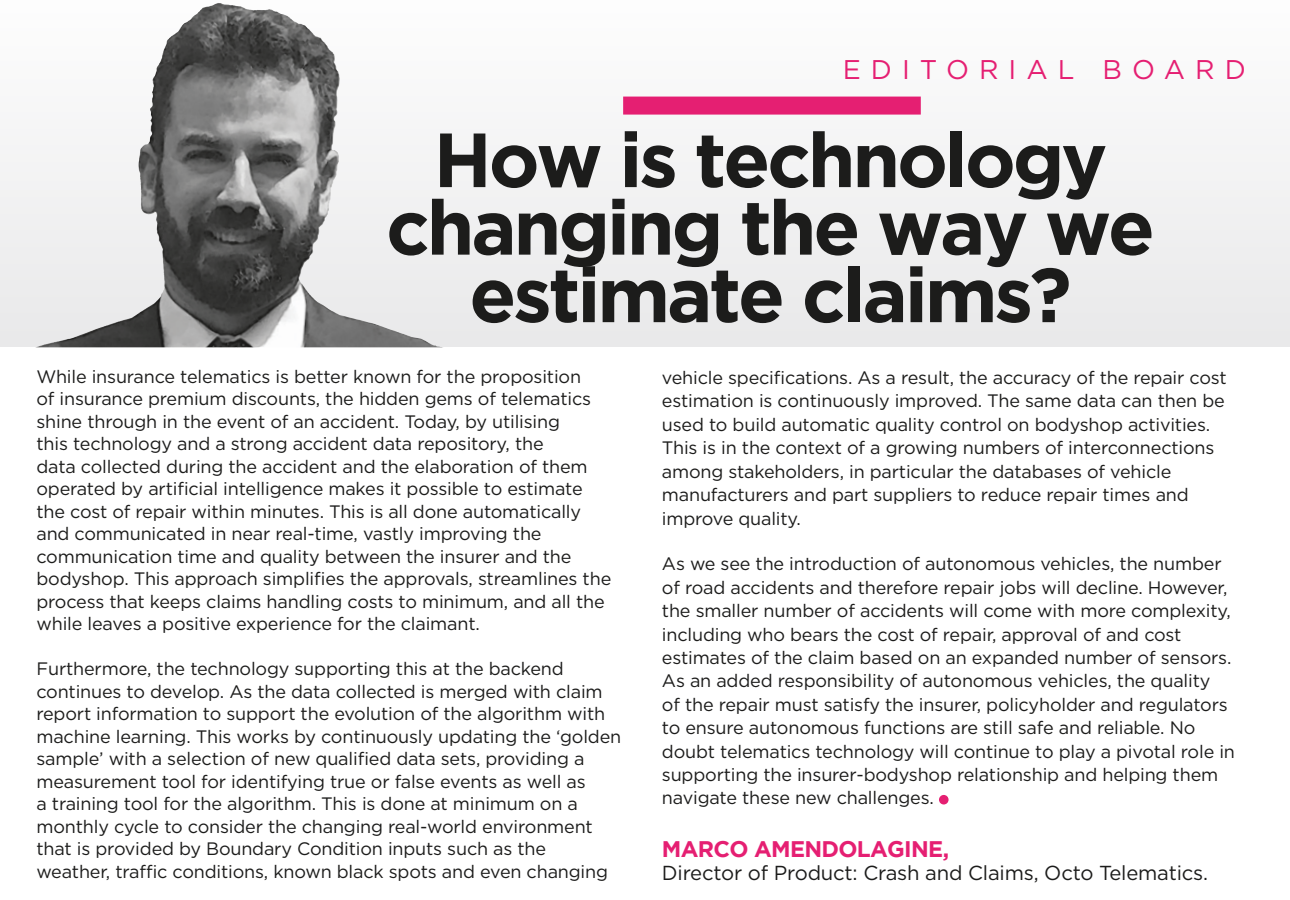
<style>
.page{position:relative;width:1290px;height:900px;background:#fff}
.page>*{position:absolute;margin:0;border:0;box-sizing:border-box;transform-origin:0 0}
.t1{font:700 76.5px/67.5px "Gotham";letter-spacing:-.04em;color:#1c1c1b;text-align:center}
.t2{font:27px "Gotham";letter-spacing:.37em;color:#e51f72}
.t3{font:700 22.5px "Gotham";letter-spacing:-.03em;color:#e51f72}
.t4{font:20.25px "Gotham";letter-spacing:-.01em;color:#1c1c1b}
.t5{font:18px/22.5px "Gotham";letter-spacing:-.01em;color:#1c1c1b}
</style>
<div class="page">
<svg style="left:938px;top:794px;width:10px;height:10px"></svg>
<svg style="left:0;top:3px;width:1289px;height:344px;fill:#f1f1f2"></svg>
<img style="left:164px;top:3px;width:54px;height:47px">
<div style="left:623px;top:96px;width:297px;height:18px;background:#e51f72"></div>
<h2 class="t2" style="left:842px;top:52px;width:404px">EDITORIAL BOARD</h2>
<h1 class="t1" style="left:386px;top:124px;width:770px">How is technology changing the way we estimate claims?</h1>
<p class="t5" style="left:36px;top:364px;width:576px">While insurance telematics is better known for the proposition<br>of insurance premium discounts, the hidden gems of telematics shine through in the event of an accident. Today, by utilising<br>this technology and a strong accident data repository, the<br>data collected during the accident and the elaboration of them operated by artificial intelligence makes it possible to estimate the cost of repair within minutes. This is all done automatically and communicated in near real-time, vastly improving the communication time and quality between the insurer and the bodyshop. This approach simplifies the approvals, streamlines the process that keeps claims handling costs to minimum, and all the while leaves a positive experience for the claimant.</p>
<p class="t5" style="left:36px;top:657px;width:586px">Furthermore, the technology supporting this at the backend continues to develop. As the data collected is merged with claim report information to support the evolution of the algorithm with machine learning. This works by continuously updating the ‘golden sample’ with a selection of new qualified data sets, providing a measurement tool for identifying true or false events as well as<br>a training tool for the algorithm. This is done at minimum on a monthly cycle to consider the changing real-world environment that is provided by Boundary Condition inputs such as the weather, traffic conditions, known black spots and even changing</p>
<p class="t5" style="left:661px;top:365px;width:566px;line-height:23.4px">vehicle specifications. As a result, the accuracy of the repair cost estimation is continuously improved. The same data can then be used to build automatic quality control on bodyshop activities.<br>This is in the context of a growing numbers of interconnections among stakeholders, in particular the databases of vehicle manufacturers and part suppliers to reduce repair times and improve quality.</p>
<p class="t5" style="left:661px;top:551px;width:574px;line-height:23.4px">As we see the introduction of autonomous vehicles, the number of road accidents and therefore repair jobs will decline. However, the smaller number of accidents will come with more complexity, including who bears the cost of repair, approval of and cost estimates of the claim based on an expanded number of sensors.<br>As an added responsibility of autonomous vehicles, the quality<br>of the repair must satisfy the insurer, policyholder and regulators to ensure autonomous functions are still safe and reliable. No doubt telematics technology will continue to play a pivotal role in supporting the insurer-bodyshop relationship and helping them navigate these new challenges.</p>
<p class="t3" style="left:661px;top:835px;width:288px">MARCO AMENDOLAGINE,</p>
<p class="t4" style="left:661px;top:859px;width:547px">Director of Product: Crash and Claims, Octo Telematics.</p>
</div>
